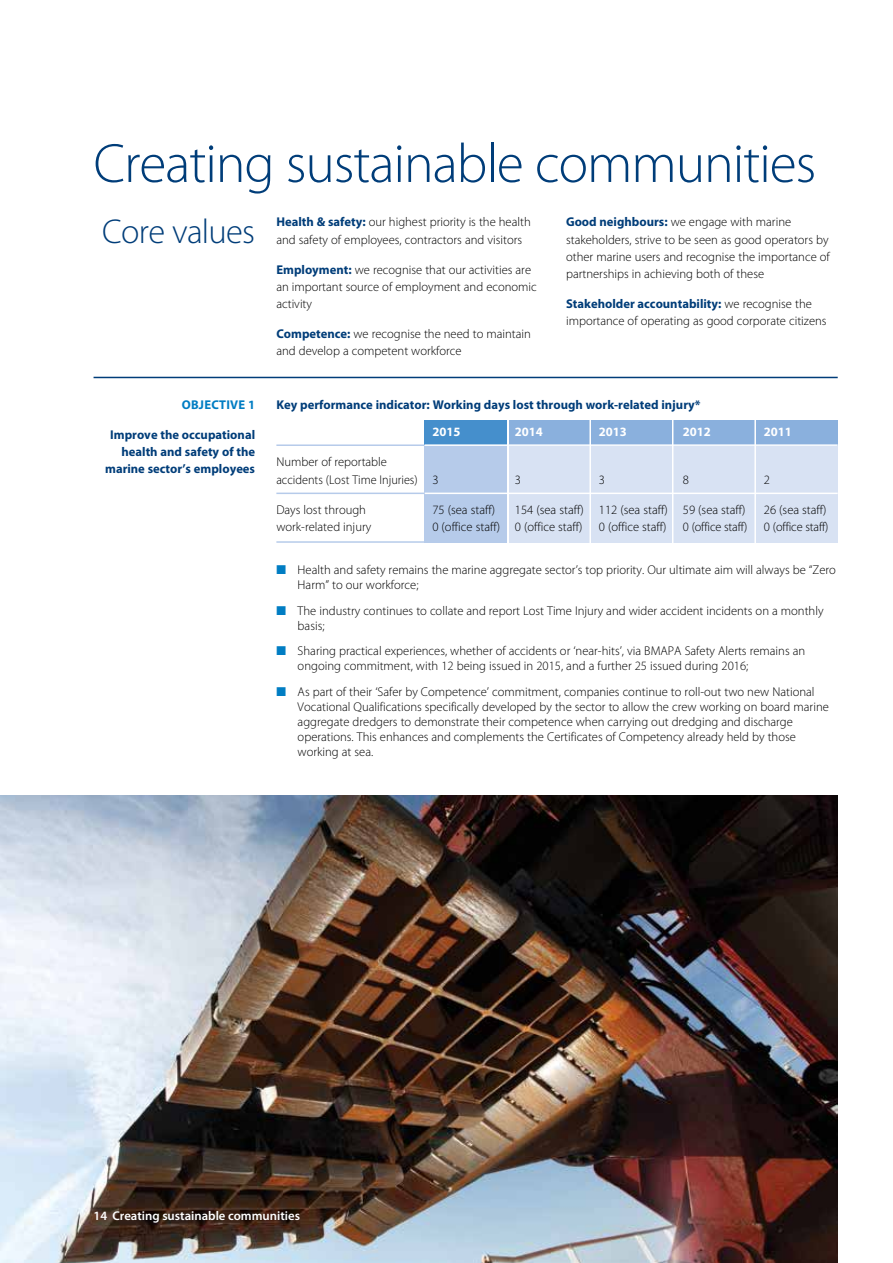
<style>
.page{position:relative;width:893px;height:1263px;background:#fff}
.page>*{position:absolute;margin:0;border:0;box-sizing:border-box;transform-origin:0 0}
.t1{font:300 55.5px "Myriad Pro";letter-spacing:-.02em;color:#003d79}
.t2{font:300 34.5px "Myriad Pro";letter-spacing:-.02em;color:#003d79}
.t3{font:300 12.75px/17.2px "Myriad Pro";color:#000}
.t4{font:700 12.75px/17.2px "Myriad Pro";color:#003d79;text-align:right}
.t5{font:600 12.75px "Myriad Pro";color:#fff}
.t6{font:700 12.75px "Myriad Pro";color:#fff}
.t7{font:700 12.75px "Myriad Pro";letter-spacing:.02em;color:#007dc3}
.s1{font-weight:700;color:#003d79}
.s2{color:#007dc3}
</style>
<div class="page">
<hr style="left:276px;top:444px;width:562px;height:2px;background:#b6cbea">
<div style="left:509px;top:445px;width:329px;height:98px;background:#d8e2f3"></div>
<div style="left:509px;top:420px;width:329px;height:25px;background:#8ab0dd"></div>
<div style="left:424px;top:420px;width:84px;height:26px;background:#458fcc"></div>
<div style="left:424px;top:445px;width:84px;height:98px;background:#b6cbea"></div>
<hr style="left:424px;top:444px;width:414px;height:2px;background:#fff">
<hr style="left:754px;top:417px;width:2px;height:128px;background:#fff">
<hr style="left:672px;top:417px;width:1px;height:130px;background:#fff">
<hr style="left:589px;top:417px;width:2px;height:130px;background:#fff">
<hr style="left:424px;top:493px;width:414px;height:1px;background:#fff">
<hr style="left:276px;top:493px;width:148px;height:1px;background:#b6cbea">
<hr style="left:276px;top:541px;width:148px;height:2px;background:#b6cbea">
<hr style="left:507px;top:417px;width:1px;height:130px;background:#fff">
<hr style="left:94px;top:377px;width:744px;height:1px;background:#003d79">
<img style="left:0;top:795px;width:838px;height:468px">
<h1 class="t1" style="left:94px;top:130px;width:724px">Creating sustainable communities</h1>
<h2 class="t2" style="left:102px;top:210px;width:154px">Core values</h2>
<p class="t3" style="left:276px;top:213px;width:256px"><span class="s1">Health &amp; safety:</span> our highest priority is the health and safety of employees, contractors and visitors</p>
<p class="t3" style="left:276px;top:261px;width:262px"><span class="s1">Employment:</span> we recognise that our activities are an important source of employment and economic activity</p>
<p class="t3" style="left:276px;top:325px;width:256px"><span class="s1">Competence:</span> we recognise the need to maintain and develop a competent workforce</p>
<p class="t3" style="left:566px;top:213px;width:265px"><span class="s1">Good neighbours:</span> we engage with marine stakeholders, strive to be seen as good operators by other marine users and recognise the importance of partnerships in achieving both of these</p>
<p class="t3" style="left:566px;top:295px;width:262px"><span class="s1">Stakeholder accountability:</span> we recognise the importance of operating as good corporate citizens</p>
<p class="t7" style="left:182px;top:396px;width:75px">OBJECTIVE 1</p>
<p class="t4" style="left:105px;top:425px;width:151px">Improve the occupational health and safety of the marine sector’s employees</p>
<p class="t4" style="left:276px;top:395px;width:426px">Key performance indicator: Working days lost through work-related injury*</p>
<p class="t6" style="left:432px;top:424px;width:30px">2015</p>
<p class="t6" style="left:515px;top:424px;width:30px">2014</p>
<p class="t6" style="left:599px;top:424px;width:30px">2013</p>
<p class="t6" style="left:683px;top:424px;width:30px">2012</p>
<p class="t6" style="left:764px;top:424px;width:30px">2011</p>
<p class="t3" style="left:276px;top:453px;width:164px">Number of reportable<br>accidents (Lost Time Injuries) 3</p>
<p class="t3" style="left:515px;top:471px;width:8px">3</p>
<p class="t3" style="left:599px;top:471px;width:8px">3</p>
<p class="t3" style="left:683px;top:471px;width:8px">8</p>
<p class="t3" style="left:764px;top:471px;width:8px">2</p>
<p class="t3" style="left:276px;top:501px;width:91px">Days lost through</p>
<p class="t3" style="left:432px;top:501px;width:64px">75 (sea staff)</p>
<p class="t3" style="left:515px;top:501px;width:232px">154 (sea staff) 112 (sea staff) 59 (sea staff)</p>
<p class="t3" style="left:764px;top:501px;width:64px">26 (sea staff)</p>
<p class="t3" style="left:276px;top:518px;width:96px">work-related injury</p>
<p class="t3" style="left:432px;top:518px;width:152px">0 (office staff) 0 (office staff)</p>
<p class="t3" style="left:599px;top:518px;width:69px">0 (office staff)</p>
<p class="t3" style="left:683px;top:518px;width:66px">0 (office staff)</p>
<p class="t3" style="left:764px;top:518px;width:66px">0 (office staff)</p>
<p class="t3" style="left:298px;top:562px;width:540px;line-height:15px;text-indent:-21px"><span class="s2">■</span> Health and safety remains the marine aggregate sector’s top priority. Our ultimate aim will always be “Zero<br>Harm” to our workforce;</p>
<p class="t3" style="left:298px;top:603px;width:527px;line-height:15px;text-indent:-21px"><span class="s2">■</span> The industry continues to collate and report Lost Time Injury and wider accident incidents on a monthly basis;</p>
<p class="t3" style="left:298px;top:643px;width:509px;line-height:15px;text-indent:-21px"><span class="s2">■</span> Sharing practical experiences, whether of accidents or ‘near-hits’, via BMAPA Safety Alerts remains an ongoing commitment, with 12 being issued in 2015, and a further 25 issued during 2016;</p>
<p class="t3" style="left:298px;top:684px;width:533px;line-height:15px;text-indent:-21px"><span class="s2">■</span> As part of their ‘Safer by Competence’ commitment, companies continue to roll-out two new National Vocational Qualifications specifically developed by the sector to allow the crew working on board marine aggregate dredgers to demonstrate their competence when carrying out dredging and discharge operations. This enhances and complements the Certificates of Competency already held by those working at sea.</p>
<p class="t5" style="left:94px;top:1208px;width:208px">14 Creating sustainable communities</p>
</div>
